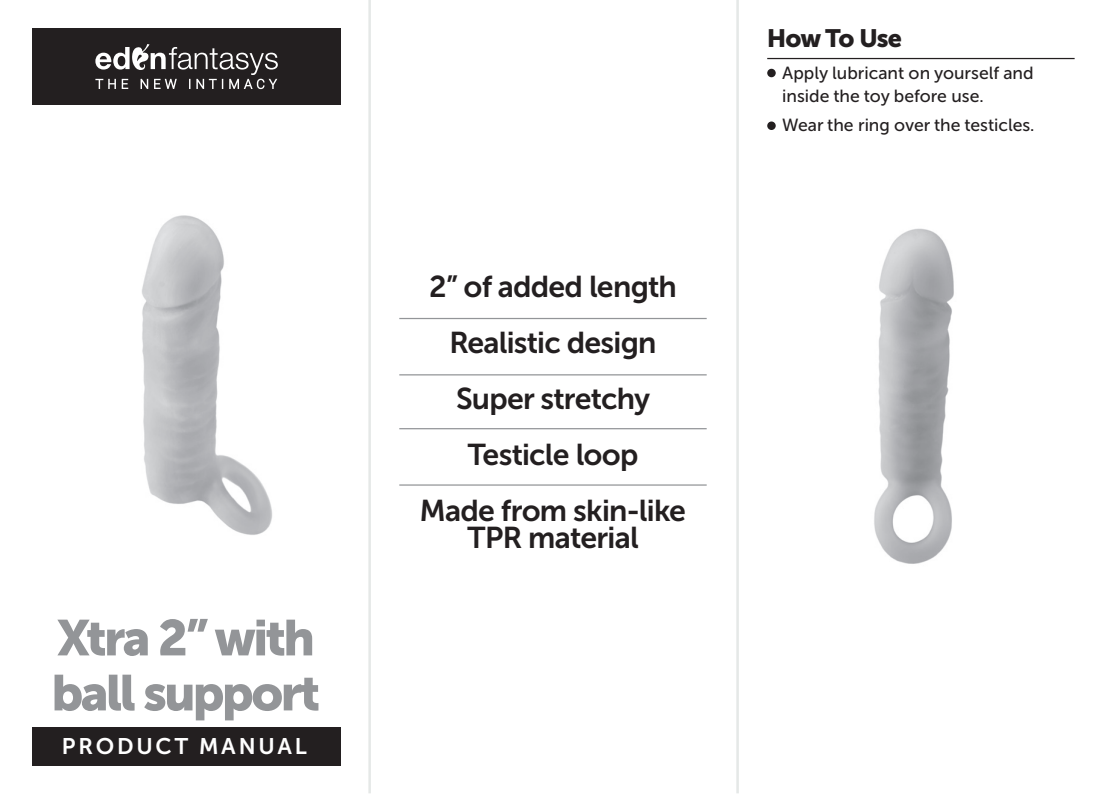
<style>
.page{position:relative;width:1106px;height:794px;background:#fff}
.page>*{position:absolute;margin:0;border:0;box-sizing:border-box;transform-origin:0 0}
.t1{font:50px/55px "Museo Sans Cyrl 900";letter-spacing:-.05em;color:#939598}
.t2{font:30px/55.8px "Museo Sans Cyrl 700";letter-spacing:-.025em;color:#231f20;text-align:center}
.t3{font:25px "Museo Sans Cyrl 900";letter-spacing:-.035em;color:#231f20}
.t4{font:22.5px "Museo Sans Cyrl 700";letter-spacing:.125em;color:#fff}
.t5{font:17.5px/22.5px "Museo Sans Cyrl 500";color:#231f20}
</style>
<div class="page">
<div style="left:32px;top:28px;width:309px;height:77px;background:#231f20"></div>
<svg style="left:95px;top:44px;width:183px;height:45px"></svg>
<div style="left:32px;top:726px;width:309px;height:39px;background:#231f20"></div>
<img style="left:142px;top:215px;width:130px;height:320px">
<img style="left:874px;top:228px;width:80px;height:336px">
<hr style="left:399px;top:318px;width:307px;height:1px;background:#939598">
<hr style="left:399px;top:374px;width:307px;height:1px;background:#939598">
<hr style="left:399px;top:428px;width:307px;height:1px;background:#939598">
<hr style="left:399px;top:484px;width:307px;height:1px;background:#939598">
<div style="left:767px;top:69px;width:8px;height:8px;background:#231f20;border-radius:50%"></div>
<div style="left:767px;top:121px;width:8px;height:9px;background:#231f20;border-radius:50%"></div>
<hr style="left:767px;top:58px;width:307px;height:1px;background:#231f20">
<hr style="left:368px;top:0;width:3px;height:793px;background:#e5e8e7">
<hr style="left:736px;top:0;width:3px;height:793px;background:#e5e8e7">
<h1 class="t1" style="left:52px;top:610px;width:270px">Xtra 2” with ball support</h1>
<p class="t4" style="left:62px;top:734px;width:246px">PRODUCT MANUAL</p>
<p class="t2" style="left:420px;top:259px;width:267px">2” of added length<br>Realistic design<br>Super stretchy<br>Testicle loop<br>Made from skin-like</p>
<p class="t2" style="left:467px;top:510px;width:173px">TPR material</p>
<p class="t3" style="left:767px;top:24px;width:136px">How To Use</p>
<p class="t5" style="left:782px;top:62px;width:253px">Apply lubricant on yourself and inside the toy before use.</p>
<p class="t5" style="left:782px;top:114px;width:254px">Wear the ring over the testicles.</p>
</div>
